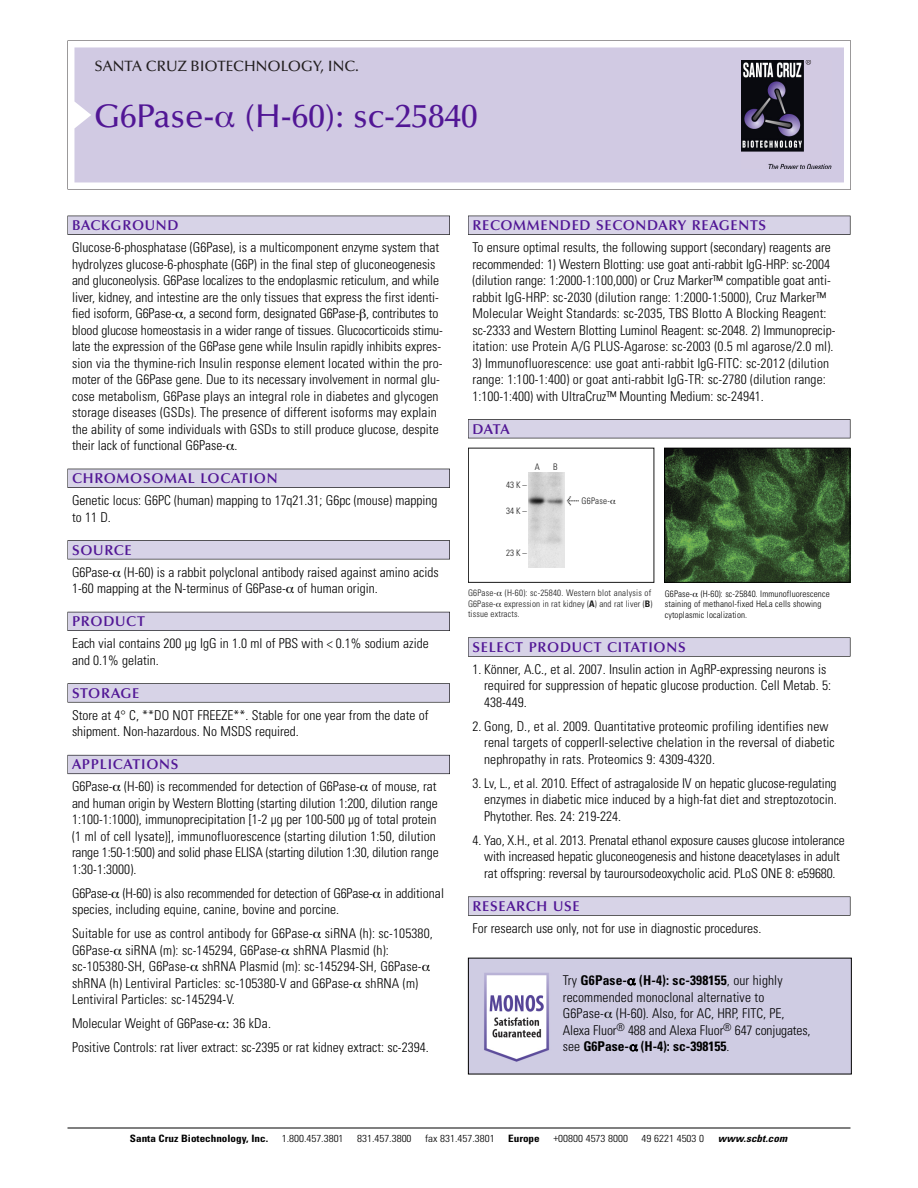
<style>
.page{position:relative;width:918px;height:1188px;background:#fff}
.page>*{position:absolute;margin:0;border:0;box-sizing:border-box;transform-origin:0 0}
.t1{font:500 33px "Optima";color:#511695}
.t2{font:500 15px "Optima";color:#231f20}
.t3{font:600 14.25px "Optima";letter-spacing:.05em;color:#511695}
.t4{font:300 condensed 13.5px/16.5px "Univers";color:#000}
.t5{font:300 condensed 10.2px "Univers";color:#000;scale:1.1 1}
.t6{font:700 condensed 10.2px "Univers";color:#000;scale:1.1 1}
.t7{font:italic 700 condensed 10.2px "Univers";letter-spacing:.005em;color:#000;scale:1.1 1}
.t8{font:9px/10.5px "Univers Condensed Light+GSVALU";letter-spacing:.015em;color:#191919}
.t9{font:300 condensed 9px/10.5px "Univers";letter-spacing:.015em;color:#000}
.s1{font-family:"Meta Plus Book Roman+TSLEDE";font-size:10.5px}
.s2{font-family:"Univers Condensed Bold+AWVRKY"}
.s3{font-weight:700}
</style>
<div class="page">
<svg style="left:68px;top:40px;width:783px;height:149px"></svg>
<div style="left:74px;top:47px;width:770px;height:135px;background:#d1cae3"></div>
<img style="left:741px;top:60px;width:90px;height:108px">
<div style="left:68px;top:216px;width:382px;height:19px;background:#525155"></div>
<div style="left:68px;top:216px;width:381px;height:18px;background:#d7d3e7"></div>
<div style="left:68px;top:469px;width:382px;height:19px;background:#515055"></div>
<div style="left:68px;top:469px;width:381px;height:18px;background:#d7d3e7"></div>
<div style="left:68px;top:540px;width:382px;height:19px;background:#545357"></div>
<div style="left:68px;top:541px;width:381px;height:18px;background:#d7d3e7"></div>
<div style="left:68px;top:612px;width:382px;height:19px;background:#54535a"></div>
<div style="left:68px;top:612px;width:381px;height:18px;background:#d7d3e7"></div>
<svg style="left:68px;top:683px;width:382px;height:20px"></svg>
<div style="left:68px;top:684px;width:381px;height:18px;background:#d7d3e7"></div>
<div style="left:68px;top:755px;width:382px;height:19px;background:#66646e"></div>
<div style="left:68px;top:755px;width:381px;height:18px;background:#d7d3e7"></div>
<div style="left:468px;top:216px;width:382px;height:19px;background:#525155"></div>
<div style="left:468px;top:216px;width:382px;height:18px;background:#d7d3e7"></div>
<div style="left:468px;top:419px;width:382px;height:19px;background:#525155"></div>
<div style="left:468px;top:420px;width:382px;height:18px;background:#d7d3e7"></div>
<div style="left:468px;top:637px;width:382px;height:20px;background:#666"></div>
<div style="left:468px;top:638px;width:382px;height:18px;background:#d7d3e7"></div>
<svg style="left:468px;top:896px;width:382px;height:20px"></svg>
<div style="left:468px;top:897px;width:382px;height:18px;background:#d7d3e7"></div>
<hr style="left:68px;top:1128px;width:782px;height:1px;background:#000">
<img style="left:666px;top:450px;width:182px;height:131px">
<div style="left:664px;top:448px;width:186px;height:135px;border:1px solid #000"></div>
<div style="left:468px;top:448px;width:186px;height:135px;border:1px solid #191919"></div>
<img style="left:528px;top:473px;width:37px;height:95px">
<img style="left:470px;top:960px;width:380px;height:112px">
<svg style="left:216px;top:112px;width:18px;height:16px"></svg>
<svg style="left:628px;top:979px;width:7px;height:6px"></svg>
<svg style="left:605px;top:1012px;width:7px;height:6px"></svg>
<svg style="left:630px;top:1045px;width:8px;height:6px"></svg>
<p class="t2" style="left:94px;top:61px;width:266px">SANTA CRUZ BIOTECHNOLOGY, INC.</p>
<h1 class="t1" style="left:94px;top:103px;width:385px">G6Pase- (H-60): sc-25840</h1>
<p class="t3" style="left:72px;top:219px;width:108px">BACKGROUND</p>
<p class="t4" style="left:72px;top:240px;width:372px">Glucose-6-phosphatase (G6Pase), is a multicomponent enzyme system that hydrolyzes glucose-6-phosphate (G6P) in the final step of gluconeogenesis and gluconeolysis. G6Pase localizes to the endoplasmic reticulum, and while liver, kidney, and intestine are the only tissues that express the first identi&shy;fied isoform, G6Pase- , a second form, designated G6Pase- , contributes to blood glucose homeostasis in a wider range of tissues. Glucocorticoids stimu&shy;late the expression of the G6Pase gene while Insulin rapidly inhibits expres&shy;sion via the thymine-rich Insulin response element located within the pro&shy;moter of the G6Pase gene. Due to its necessary involvement in normal glu&shy;cose metabolism, G6Pase plays an integral role in diabetes and glycogen storage diseases (GSDs). The presence of different isoforms may explain the ability of some individuals with GSDs to still produce glucose, despite their lack of functional G6Pase- .</p>
<p class="t3" style="left:72px;top:473px;width:207px">CHROMOSOMAL LOCATION</p>
<p class="t4" style="left:72px;top:493px;width:367px">Genetic locus: G6PC (human) mapping to 17q21.31; G6pc (mouse) mapping to 11 D.</p>
<p class="t3" style="left:72px;top:544px;width:61px">SOURCE</p>
<p class="t4" style="left:72px;top:565px;width:368px">G6Pase- (H-60) is a rabbit polyclonal antibody raised against amino acids<br>1-60 mapping at the N-terminus of G6Pase- of human origin.</p>
<p class="t3" style="left:72px;top:616px;width:74px">PRODUCT</p>
<p class="t4" style="left:72px;top:636px;width:358px">Each vial contains 200 µg IgG in 1.0 ml of PBS with &lt; 0.1% sodium azide and 0.1% gelatin.</p>
<p class="t3" style="left:72px;top:687px;width:69px">STORAGE</p>
<p class="t4" style="left:72px;top:708px;width:358px">Store at 4° C, **DO NOT FREEZE**. Stable for one year from the date of shipment. Non-hazardous. No MSDS required.</p>
<p class="t3" style="left:72px;top:759px;width:108px">APPLICATIONS</p>
<p class="t4" style="left:72px;top:779px;width:368px">G6Pase- (H-60) is recommended for detection of G6Pase- of mouse, rat and human origin by Western Blotting (starting dilution 1:200, dilution range 1:100-1:1000), immunoprecipitation [1-2 µg per 100-500 µg of total protein (1 ml of cell lysate)], immunofluorescence (starting dilution 1:50, dilution range 1:50-1:500) and solid phase ELISA (starting dilution 1:30, dilution range 1:30-1:3000).</p>
<p class="t4" style="left:72px;top:886px;width:373px">G6Pase- (H-60) is also recommended for detection of G6Pase- in additional species, including equine, canine, bovine and porcine.</p>
<p class="t4" style="left:72px;top:926px;width:362px">Suitable for use as control antibody for G6Pase- siRNA (h): sc-105380, G6Pase- siRNA (m): sc-145294, G6Pase- shRNA Plasmid (h): sc-105380-SH, G6Pase- shRNA Plasmid (m): sc-145294-SH, G6Pase&shy;shRNA (h) Lentiviral Particles: sc-105380-V and G6Pase- shRNA (m)<br>Lentiviral Particles: sc-145294-V.</p>
<p class="t4" style="left:72px;top:1013px;width:358px;line-height:24px">Molecular Weight of G6Pase- 36 kDa.<br>Positive Controls: rat liver extract: sc-2395 or rat kidney extract: sc-2394.</p>
<p class="t3" style="left:473px;top:219px;width:295px">RECOMMENDED SECONDARY REAGENTS</p>
<p class="t4" style="left:473px;top:240px;width:364px">To ensure optimal results, the following support (secondary) reagents are recommended: 1) Western Blotting: use goat anti-rabbit IgG-HRP: sc-2004 (dilution range: 1:2000-1:100,000) or Cruz Marker™ compatible goat anti&shy;rabbit IgG-HRP: sc-2030 (dilution range: 1:2000-1:5000), Cruz Marker™ Molecular Weight Standards: sc-2035, TBS Blotto A Blocking Reagent: sc-2333 and Western Blotting Luminol Reagent: sc-2048. 2) Immunoprecip&shy;itation: use Protein A/G PLUS-Agarose: sc-2003 (0.5 ml agarose/2.0 ml).</p>
<p class="t4" style="left:473px;top:356px;width:358px">3) Immunofluorescence: use goat anti-rabbit IgG-FITC: sc-2012 (dilution range: 1:100-1:400) or goat anti-rabbit IgG-TR: sc-2780 (dilution range:<br>1:100-1:400) with UltraCruz™ Mounting Medium: sc-24941.</p>
<p class="t3" style="left:473px;top:423px;width:39px">DATA</p>
<p class="t8" style="left:535px;top:462px;width:7px">A</p>
<p class="t8" style="left:553px;top:462px;width:6px">B</p>
<p class="t8" style="left:506px;top:481px;width:22px">43K–</p>
<p class="t8" style="left:506px;top:506px;width:22px">34K–</p>
<p class="t8" style="left:506px;top:549px;width:22px">23K–</p>
<p class="t8" style="left:567px;top:497px;width:44px"><span class="s1">&lt;</span> G6Pase-</p>
<p class="t8" style="left:468px;top:589px;width:186px">G6Pase- (H-60): sc-25840. Western blot analysis of<br>G6Pase- expression in rat kidney (<span class="s2">A</span>) and rat liver (<span class="s2">B</span>) tissue extracts.</p>
<p class="t9" style="left:665px;top:589px;width:166px">G6Pase- (H-60): sc-25840. Immunofluorescence staining of methanol-fixed HeLa cells showing cytoplasmic localization.</p>
<p class="t3" style="left:473px;top:641px;width:215px">SELECT PRODUCT CITATIONS</p>
<p class="t4" style="left:484px;top:662px;width:348px;text-indent:-12px">1. Könner, A.C., et al. 2007. Insulin action in AgRP-expressing neurons is required for suppression of hepatic glucose production. Cell Metab. 5:<br>438-449.</p>
<p class="t4" style="left:484px;top:719px;width:352px;text-indent:-12px">2. Gong, D., et al. 2009. Quantitative proteomic profiling identifies new renal targets of copperII-selective chelation in the reversal of diabetic nephropathy in rats. Proteomics 9: 4309-4320.</p>
<p class="t4" style="left:484px;top:776px;width:354px;text-align:justify;text-indent:-12px">3. Lv, L., et al. 2010. Effect of astragaloside IV on hepatic glucose-regulating enzymes in diabetic mice induced by a high-fat diet and streptozotocin.<br>Phytother. Res. 24: 219-224.</p>
<p class="t4" style="left:473px;top:833px;width:374px;text-align:center">4. Yao, X.H., et al. 2013. Prenatal ethanol exposure causes glucose intolerance with increased hepatic gluconeogenesis and histone deacetylases in adult rat offspring: reversal by tauroursodeoxycholic acid. PLoS ONE 8: e59680.</p>
<p class="t3" style="left:473px;top:900px;width:109px">RESEARCH USE</p>
<p class="t4" style="left:473px;top:921px;width:290px">For research use only, not for use in diagnostic procedures.</p>
<p class="t4" style="left:563px;top:973px;width:249px">Try <span class="s3">G6Pase- (H-4): sc-398155</span>, our highly recommended monoclonal alternative to<br>G6Pase- (H-60). Also, for AC, HRP, FITC, PE, Alexa Fluor<sup>®</sup> 488 and Alexa Fluor<sup>®</sup> 647 conjugates, see <span class="s3">G6Pase- (H-4): sc-398155</span>.</p>
<p class="t6" style="left:130px;top:1135px;width:127px">Santa Cruz Biotechnology, Inc.</p>
<p class="t5" style="left:282px;top:1135px;width:58px">1.800.457.3801</p>
<p class="t5" style="left:357px;top:1135px;width:51px">831.457.3800</p>
<p class="t5" style="left:425px;top:1135px;width:65px">fax 831.457.3801</p>
<p class="t6" style="left:508px;top:1135px;width:30px">Europe</p>
<p class="t5" style="left:553px;top:1135px;width:69px">+00800 4573 8000</p>
<p class="t5" style="left:642px;top:1135px;width:58px">49 6221 4503 0</p>
<p class="t7" style="left:718px;top:1135px;width:64px">www.scbt.com</p>
</div>
